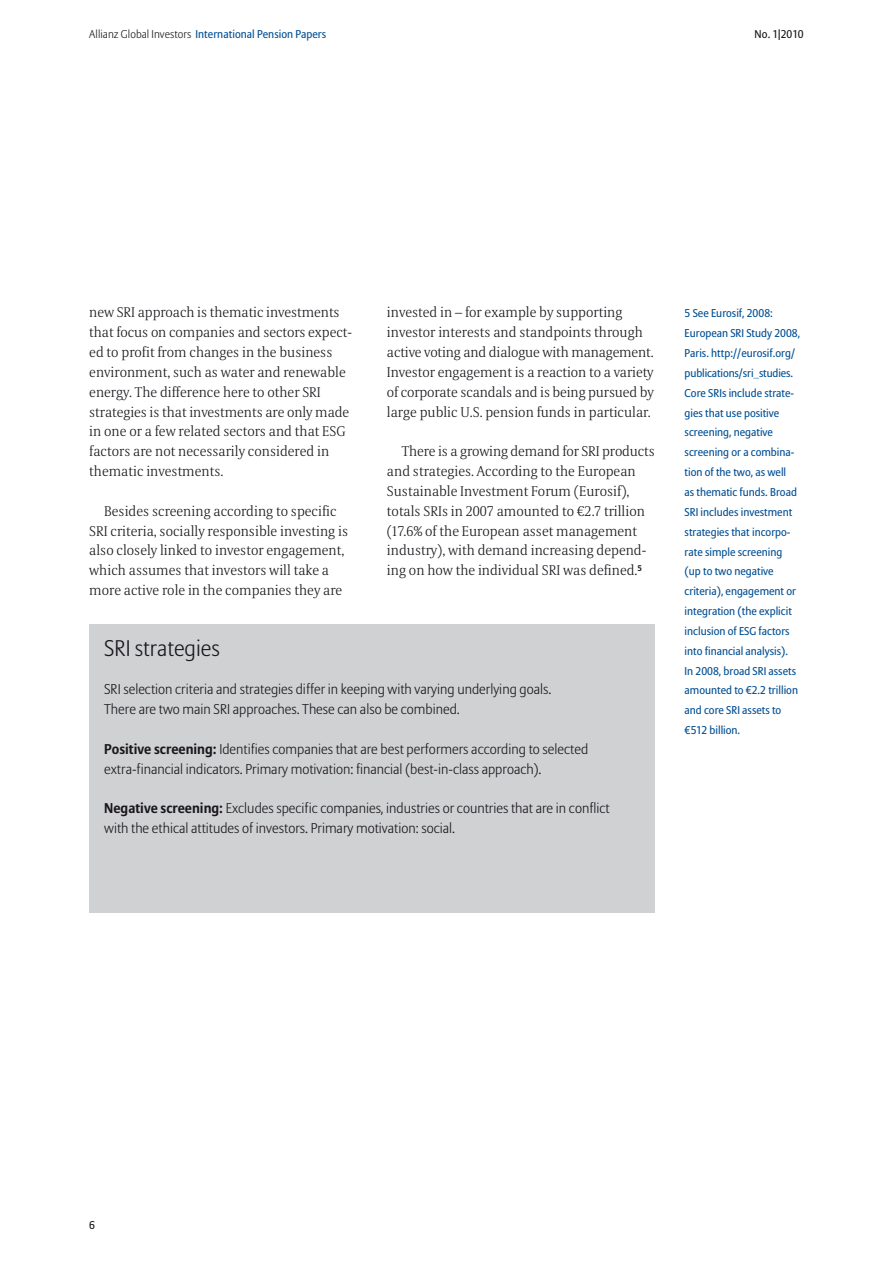
<style>
.page{position:relative;width:893px;height:1263px;background:#fff}
.page>*{position:absolute;margin:0;border:0;box-sizing:border-box;transform-origin:0 0}
.t1{font:300 22.5px "Allianz Sans";color:#1a171c}
.t2{font:300 14.1px/19.8px "Allianz Serif";color:#1a171c}
.t3{font:300 14.1px/19.8px "Allianz Sans";color:#1a171c}
.t4{font:11.25px/19.8px "Allianz Sans";color:#004e93}
.t5{font:11.25px "Allianz Sans";letter-spacing:-.01em;color:#1a171c}
.s1{font-weight:300;color:#1a171c}
.s2{font-weight:700}
</style>
<div class="page">
<div style="left:89px;top:624px;width:566px;height:288px;background:#d0d1d2"></div>
<p class="t4" style="left:89px;top:25px;width:238px"><span class="s1">Allianz Global Investors</span> International Pension Papers</p>
<p class="t5" style="left:754px;top:28px;width:51px">No. 1|2010</p>
<p class="t2" style="left:89px;top:303px;width:264px">new SRI approach is thematic investments that focus on companies and sectors expect&shy;ed to profit from changes in the business environment, such as water and renewable energy. The difference here to other SRI strategies is that investments are only made in one or a few related sectors and that ESG factors are not necessarily considered in thematic investments.</p>
<p class="t2" style="left:89px;top:502px;width:260px;text-indent:15px">Besides screening according to specific SRI criteria, socially responsible investing is also closely linked to investor engagement, which assumes that investors will take a more active role in the companies they are</p>
<p class="t2" style="left:387px;top:303px;width:268px">invested in – for example by supporting investor interests and standpoints through active voting and dialogue with management.<br>Investor engagement is a reaction to a variety of corporate scandals and is being pursued by large public U.S. pension funds in particular.</p>
<p class="t2" style="left:387px;top:442px;width:269px;text-indent:15px">There is a growing demand for SRI products and strategies. According to the European Sustainable Investment Forum (Eurosif), totals SRIs in 2007 amounted to €2.7 trillion (17.6% of the European asset management industry), with demand increasing depend&shy;ing on how the individual SRI was defined.<sup>5</sup></p>
<h1 class="t1" style="left:104px;top:635px;width:117px">SRI strategies</h1>
<p class="t3" style="left:104px;top:680px;width:449px">SRI selection criteria and strategies differ in keeping with varying underlying goals.<br>There are two main SRI approaches. These can also be combined.</p>
<p class="t3" style="left:104px;top:740px;width:485px"><span class="s2">Positive screening:</span> Identifies companies that are best performers according to selected extra-financial indicators. Primary motivation: financial (best-in-class approach).</p>
<p class="t3" style="left:104px;top:799px;width:507px"><span class="s2">Negative screening:</span> Excludes specific companies, industries or countries that are in conflict with the ethical attitudes of investors. Primary motivation: social.</p>
<p class="t4" style="left:685px;top:304px;width:117px">5 See Eurosif, 2008:<br>European SRI Study 2008,<br>Paris. http://eurosif.org/ publications/sri_studies.<br>Core SRIs include strate&shy;gies that use positive screening, negative screening or a combina&shy;tion of the two, as well<br>as thematic funds. Broad<br>SRI includes investment strategies that incorpo&shy;rate simple screening (up to two negative criteria), engagement or integration (the explicit inclusion of ESG factors into financial analysis).<br>In 2008, broad SRI assets amounted to €2.2 trillion and core SRI assets to €512 billion.</p>
<p class="t5" style="left:89px;top:1218px;width:7px">6</p>
</div>
